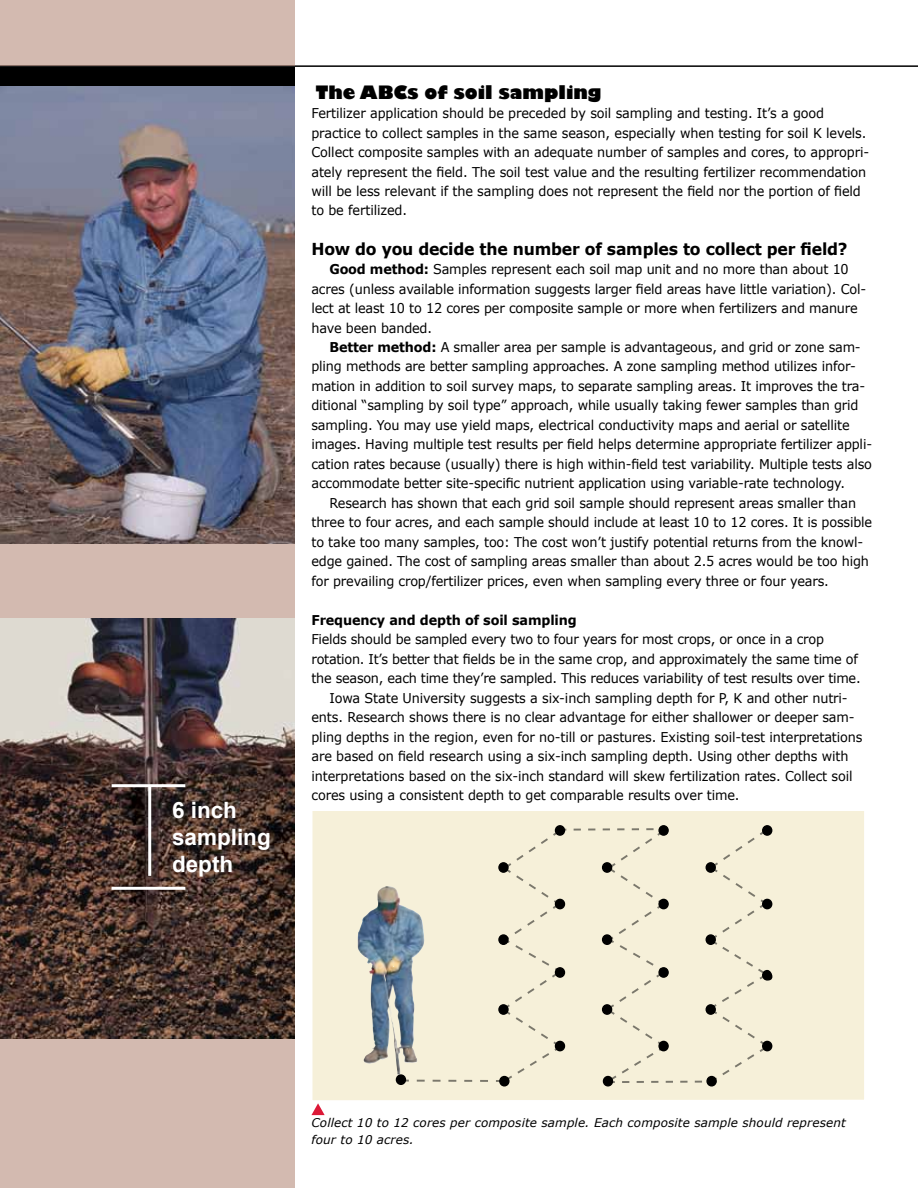
<style>
.page{position:relative;width:918px;height:1188px;background:#fff}
.page>*{position:absolute;margin:0;border:0;box-sizing:border-box;transform-origin:0 0}
.t1{font:700 22.5px/27px "Arial";color:#fff}
.t2{font:800 18px "Gill Sans";color:#000}
.t3{font:700 16.5px "Verdana";letter-spacing:-.015em;color:#000;scale:.95 1}
.t4{font:13.5px/19.5px "Verdana";letter-spacing:-.015em;color:#000;scale:.95 1}
.t5{font:700 13.5px "Verdana";letter-spacing:-.01em;color:#000;scale:.95 1}
.t6{font:italic 12px/16.5px "Verdana";letter-spacing:.01em;color:#000}
.s1{font-weight:700}
</style>
<div class="page">
<div style="left:0;top:100px;width:295px;height:1088px;background:#d3bab0"></div>
<div style="left:0;top:67px;width:295px;height:19px;background:#000"></div>
<svg style="left:0;top:65px;width:918px;height:2px;background:#44403e"></svg>
<div style="left:0;top:0;width:295px;height:65px;background:#d3bab0"></div>
<img style="left:0;top:86px;width:295px;height:458px">
<svg style="left:311px;top:1103px;width:14px;height:12px"></svg>
<div style="left:313px;top:812px;width:551px;height:288px;background:#f6f0d9"></div>
<div style="left:762px;top:825px;width:10px;height:11px;border:1px solid #000;border-radius:50%"></div>
<div style="left:707px;top:1077px;width:9px;height:9px;background:#000;border-radius:50%"></div>
<div style="left:706px;top:1076px;width:11px;height:11px;border:1px solid #000;border-radius:50%"></div>
<div style="left:658px;top:825px;width:11px;height:11px;border:1px solid #000;border-radius:50%"></div>
<div style="left:603px;top:1077px;width:9px;height:9px;background:#000;border-radius:50%"></div>
<div style="left:603px;top:1076px;width:10px;height:11px;border:1px solid #000;border-radius:50%"></div>
<div style="left:555px;top:825px;width:10px;height:11px;border:1px solid #000;border-radius:50%"></div>
<div style="left:500px;top:1077px;width:9px;height:9px;background:#000;border-radius:50%"></div>
<div style="left:499px;top:1076px;width:11px;height:11px;border:1px solid #000;border-radius:50%"></div>
<img style="left:358px;top:886px;width:43px;height:189px">
<div style="left:401px;top:827px;width:372px;height:257px;background:#f6f0d9"></div>
<div style="left:396px;top:1075px;width:9px;height:9px;background:#000;border-radius:50%"></div>
<div style="left:396px;top:1074px;width:10px;height:11px;border:1px solid #000;border-radius:50%"></div>
<img style="left:0;top:619px;width:295px;height:419px">
<hr style="left:112px;top:887px;width:73px;height:3px;background:#fff">
<hr style="left:112px;top:784px;width:73px;height:3px;background:#fff">
<hr style="left:148px;top:787px;width:3px;height:89px;background:#fff">
<p class="t1" style="left:172px;top:797px;width:100px">6 inch sampling depth</p>
<p class="t2" style="left:316px;top:81px;width:287px">The ABCs of soil sampling</p>
<p class="t4" style="left:311px;top:103px;width:589px">Fertilizer application should be preceded by soil sampling and testing. It’s a good practice to collect samples in the same season, especially when testing for soil K levels.<br>Collect composite samples with an adequate number of samples and cores, to appropri&shy;ately represent the field. The soil test value and the resulting fertilizer recommendation will be less relevant if the sampling does not represent the field nor the portion of field to be fertilized.</p>
<h4 class="t3" style="left:311px;top:238px;width:566px">How do you decide the number of samples to collect per field?</h4>
<p class="t4" style="left:311px;top:259px;width:586px;text-indent:18px"><span class="s1">Good method:</span> Samples represent each soil map unit and no more than about 10 acres (unless available information suggests larger field areas have little variation). Col&shy;lect at least 10 to 12 cores per composite sample or more when fertilizers and manure have been banded.</p>
<p class="t4" style="left:311px;top:337px;width:592px;text-indent:18px"><span class="s1">Better method:</span> A smaller area per sample is advantageous, and grid or zone sam&shy;pling methods are better sampling approaches. A zone sampling method utilizes infor&shy;mation in addition to soil survey maps, to separate sampling areas. It improves the tra&shy;ditional “sampling by soil type” approach, while usually taking fewer samples than grid sampling. You may use yield maps, electrical conductivity maps and aerial or satellite images. Having multiple test results per field helps determine appropriate fertilizer appli&shy;cation rates because (usually) there is high within-field test variability. Multiple tests also accommodate better site-specific nutrient application using variable-rate technology.</p>
<p class="t4" style="left:311px;top:493px;width:592px;text-indent:18px">Research has shown that each grid soil sample should represent areas smaller than three to four acres, and each sample should include at least 10 to 12 cores. It is possible to take too many samples, too: The cost won’t justify potential returns from the knowl&shy;edge gained. The cost of sampling areas smaller than about 2.5 acres would be too high for prevailing crop/fertilizer prices, even when sampling every three or four years.</p>
<p class="t5" style="left:311px;top:611px;width:281px">Frequency and depth of soil sampling</p>
<p class="t4" style="left:311px;top:629px;width:541px">Fields should be sampled every two to four years for most crops, or once in a crop</p>
<p class="t4" style="left:311px;top:649px;width:577px">rotation. It’s better that fields be in the same crop, and approximately the same time of</p>
<p class="t4" style="left:311px;top:668px;width:580px">the season, each time they’re sampled. This reduces variability of test results over time.</p>
<p class="t4" style="left:329px;top:688px;width:547px">Iowa State University suggests a six-inch sampling depth for P, K and other nutri-</p>
<p class="t4" style="left:311px;top:707px;width:573px">ents. Research shows there is no clear advantage for either shallower or deeper sam-</p>
<p class="t4" style="left:311px;top:727px;width:582px">pling depths in the region, even for no-till or pastures. Existing soil-test interpretations</p>
<p class="t4" style="left:311px;top:746px;width:567px">are based on field research using a six-inch sampling depth. Using other depths with</p>
<p class="t4" style="left:311px;top:766px;width:571px">interpretations based on the six-inch standard will skew fertilization rates. Collect soil</p>
<p class="t4" style="left:311px;top:785px;width:452px">cores using a consistent depth to get comparable results over time.</p>
<p class="t6" style="left:311px;top:1114px;width:536px">Collect 10 to 12 cores per composite sample. Each composite sample should represent four to 10 acres.</p>
</div>
